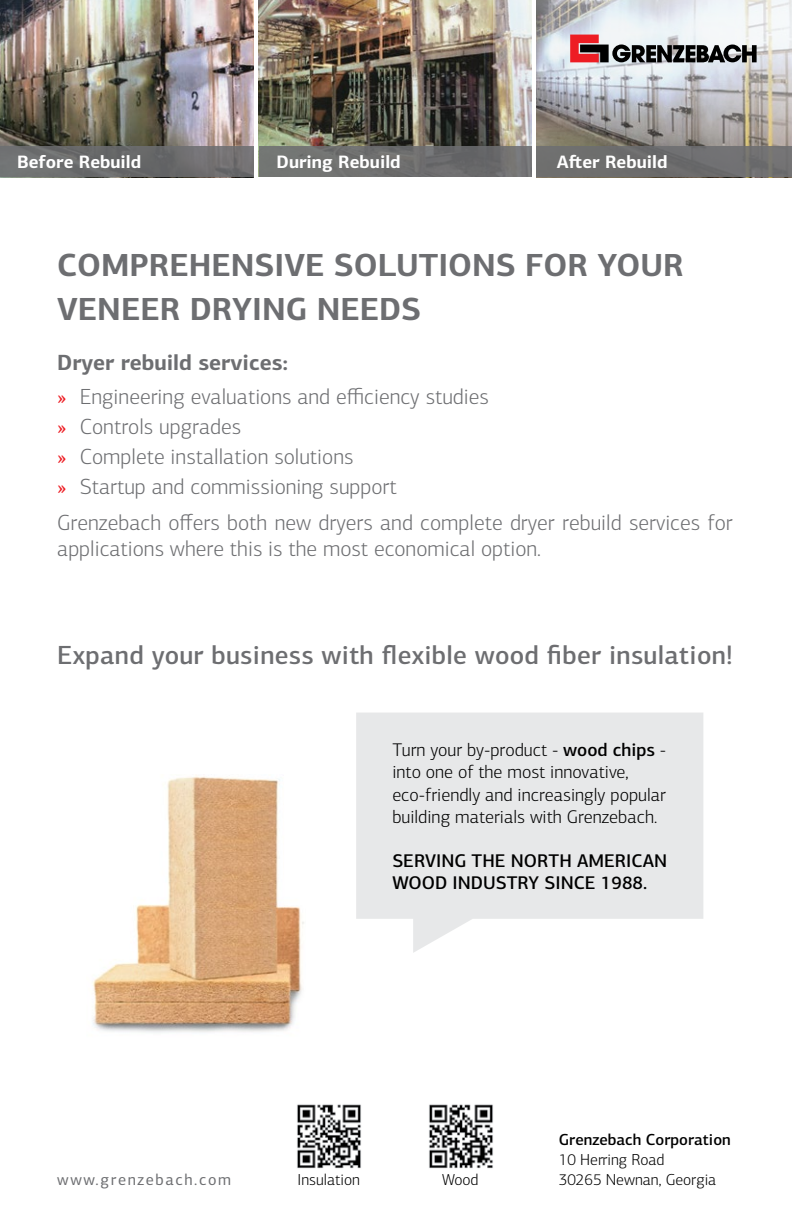
<style>
.page{position:relative;width:792px;height:1224px;background:#fff}
.page>*{position:absolute;margin:0;border:0;box-sizing:border-box;transform-origin:0 0}
.t1{font:700 32px/44px "PF Centro Sans Pro";color:#6d6e71}
.t2{font:500 26.4px "PF Centro Sans Pro";letter-spacing:.01em;color:#6d6e71}
.t3{font:300 22px/30px "PF Centro Sans Pro";color:#6d6e71}
.t4{font:300 18.4px/22.2px "PF Centro Sans Pro";color:#000}
.t5{font:500 18.4px/22.2px "PF Centro Sans Pro";color:#000}
.t6{font:700 18px "PF Centro Sans Pro";color:#fff}
.t7{font:300 16px "PF Centro Sans Pro";color:#000}
.t8{font:500 16px "PF Centro Sans Pro";color:#000}
.t9{font:16px "PF Centro Sans Pro";letter-spacing:.1em;color:#6d6e71}
.s1{font-weight:700}
.s2{font-weight:400;color:#ed1d24}
.s3{font-weight:500}
</style>
<div class="page">
<img style="left:0;top:0;width:254px;height:147px">
<img style="left:259px;top:0;width:235px;height:146px">
<svg style="left:494px;top:0;width:298px;height:177px;background:#c0bfbf"></svg>
<div style="left:0;top:147px;width:254px;height:30px;background:#6d6e71"></div>
<svg style="left:570px;top:35px;width:187px;height:27px"></svg>
<div style="left:259px;top:146px;width:272px;height:31px;background:#6d6e71"></div>
<div style="left:536px;top:146px;width:256px;height:31px;background:#6d6e71"></div>
<img style="left:92px;top:775px;width:212px;height:258px">
<svg style="left:356px;top:713px;width:347px;height:240px;background:#eaebeb"></svg>
<img style="left:297px;top:1104px;width:64px;height:65px">
<img style="left:429px;top:1104px;width:64px;height:65px">
<p class="t6" style="left:17px;top:150px;width:126px">Before Rebuild</p>
<p class="t6" style="left:277px;top:150px;width:126px">During Rebuild</p>
<p class="t6" style="left:557px;top:150px;width:112px">After Rebuild</p>
<h1 class="t1" style="left:57px;top:242px;width:628px">COMPREHENSIVE SOLUTIONS FOR YOUR<br>VENEER DRYING NEEDS</h1>
<p class="t3" style="left:57px;top:345px;width:433px;line-height:34px"><span class="s1">Dryer rebuild services:<br></span><span class="s2">»</span> Engineering evaluations and efficiency studies</p>
<p class="t3" style="left:57px;top:411px;width:341px"><span class="s2">»</span> Controls upgrades<br><span class="s2">»</span> Complete installation solutions<br><span class="s2">»</span> Startup and commissioning support</p>
<p class="t3" style="left:57px;top:510px;width:677px;line-height:26px">Grenzebach offers both new dryers and complete dryer rebuild services for applications where this is the most economical option.</p>
<p class="t2" style="left:57px;top:638px;width:677px">Expand your business with flexible wood fiber insulation!</p>
<p class="t4" style="left:392px;top:739px;width:276px">Turn your by-product - <span class="s3">wood chips</span> - into one of the most innovative, eco-friendly and increasingly popular building materials with Grenzebach.</p>
<p class="t5" style="left:392px;top:849px;width:276px">SERVING THE NORTH AMERICAN<br>WOOD INDUSTRY SINCE 1988.</p>
<p class="t8" style="left:559px;top:1129px;width:173px">Grenzebach Corporation</p>
<p class="t7" style="left:559px;top:1150px;width:107px">10 Herring Road</p>
<p class="t9" style="left:57px;top:1170px;width:175px">www.grenzebach.com</p>
<p class="t7" style="left:298px;top:1170px;width:64px">Insulation</p>
<p class="t7" style="left:442px;top:1170px;width:38px">Wood</p>
<p class="t7" style="left:559px;top:1170px;width:159px">30265 Newnan, Georgia</p>
</div>
